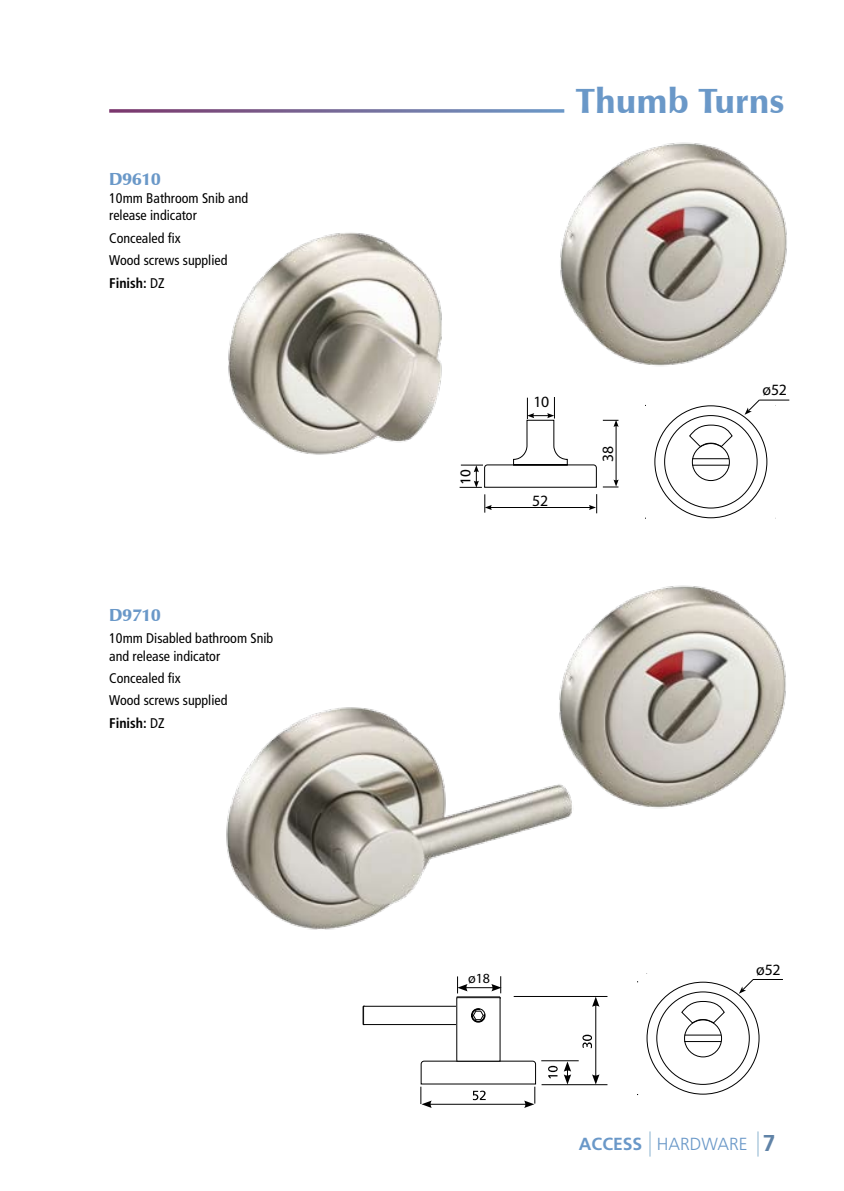
<style>
.page{position:relative;width:844px;height:1191px;background:#fff}
.page>*{position:absolute;margin:0;border:0;box-sizing:border-box;transform-origin:0 0}
.t1{font:900 35px "Zapf Humanist 601 BT";color:#6a98c8}
.t2{font:300 17.5px "Frutiger";color:#6a98c8}
.t3{font:900 17.5px "Zapf Humanist 601 BT";color:#6a98c8}
.t4{font:15.75px "Myriad";letter-spacing:-.01em;color:#000}
.t5{font:condensed 14px/22.4px "Frutiger";color:#000}
.t6{font:14px "Myriad";color:#000}
.t7{font:14px "Frutiger";color:#000}
.s1{font-weight:700}
</style>
<div class="page">
<img style="left:226px;top:707px;width:326px;height:223px">
<img style="left:542px;top:585px;width:244px;height:237px">
<img style="left:228px;top:232px;width:214px;height:223px">
<img style="left:560px;top:142px;width:227px;height:224px">
<svg style="left:654px;top:406px;width:112px;height:112px"></svg>
<div style="left:664px;top:415px;width:93px;height:93px;background:#fff;border-radius:50%"></div>
<div style="left:691px;top:443px;width:38px;height:38px;border:1px solid #000;border-radius:50%"></div>
<svg style="left:689px;top:424px;width:44px;height:42px"></svg>
<svg style="left:647px;top:982px;width:111px;height:112px"></svg>
<div style="left:656px;top:992px;width:93px;height:92px;background:#fff;border-radius:50%"></div>
<svg style="left:684px;top:1020px;width:37px;height:37px"></svg>
<div style="left:684px;top:1019px;width:37px;height:38px;border:1px solid #000;border-radius:50%"></div>
<svg style="left:681px;top:1001px;width:44px;height:41px"></svg>
<svg style="left:563px;top:1061px;width:8px;height:23px"></svg>
<hr style="left:541px;top:1060px;width:37px;height:1px;background:#000">
<hr style="left:541px;top:1084px;width:66px;height:1px;background:#000">
<svg style="left:362px;top:976px;width:139px;height:49px"></svg>
<hr style="left:595px;top:1004px;width:1px;height:73px;background:#000">
<svg style="left:592px;top:997px;width:7px;height:10px"></svg>
<svg style="left:592px;top:1074px;width:7px;height:10px"></svg>
<hr style="left:513px;top:996px;width:94px;height:1px;background:#000">
<svg style="left:582px;top:1034px;width:10px;height:14px"></svg>
<svg style="left:420px;top:1056px;width:137px;height:52px"></svg>
<svg style="left:459px;top:397px;width:159px;height:117px"></svg>
<svg style="left:744px;top:399px;width:16px;height:16px"></svg>
<hr style="left:759px;top:400px;width:30px;height:1px;background:#000">
<svg style="left:739px;top:980px;width:14px;height:13px"></svg>
<hr style="left:752px;top:979px;width:30px;height:1px;background:#000">
<svg style="left:649px;top:1131px;width:1px;height:25px"></svg>
<hr style="left:756px;top:1131px;width:2px;height:25px;background:#bdd4e4">
<svg style="left:109px;top:109px;width:455px;height:4px;background:#857aa4"></svg>
<p class="t3" style="left:109px;top:168px;width:53px">D9610</p>
<p class="t5" style="left:109px;top:189px;width:140px;line-height:17.5px">10mm Bathroom Snib and release indicator</p>
<p class="t5" style="left:109px;top:227px;width:120px">Concealed fix<br>Wood screws supplied<br><span class="s1">Finish:</span> DZ</p>
<p class="t3" style="left:109px;top:603px;width:53px">D9710</p>
<p class="t5" style="left:109px;top:629px;width:165px;line-height:17.5px">10mm Disabled bathroom Snib and release indicator</p>
<p class="t5" style="left:109px;top:667px;width:120px">Concealed fix<br>Wood screws supplied<br><span class="s1">Finish:</span> DZ</p>
<h1 class="t1" style="left:575px;top:79px;width:210px">Thumb Turns</h1>
<p class="t7" style="left:457px;top:485px;width:17px;rotate:-90deg">10</p>
<p class="t4" style="left:533px;top:394px;width:18px">10</p>
<p class="t4" style="left:532px;top:493px;width:18px">52</p>
<p class="t4" style="left:600px;top:462px;width:18px;rotate:-90deg">38</p>
<p class="t4" style="left:762px;top:382px;width:26px">ø52</p>
<p class="t6" style="left:468px;top:971px;width:23px">ø18</p>
<p class="t4" style="left:756px;top:961px;width:26px">ø52</p>
<p class="t2" style="left:579px;top:1134px;width:170px"><span class="s1">ACCESS</span> HARDWARE</p>
</div>
